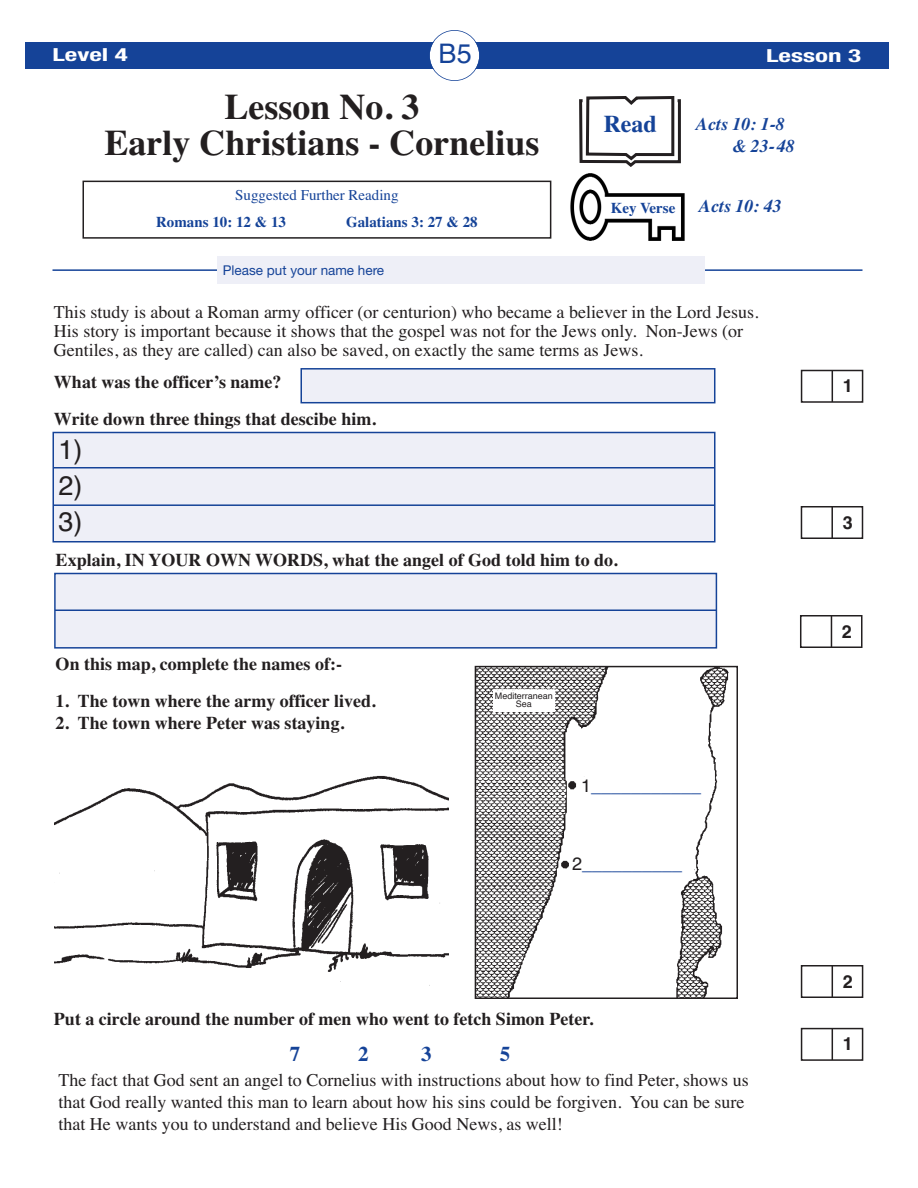
<style>
.page{position:relative;width:918px;height:1188px;background:#fff}
.page>*{position:absolute;margin:0;border:0;box-sizing:border-box;transform-origin:0 0}
.t1{font:700 36px/36px "Times";color:#231f20;text-align:center}
.t2{font:27px/36px "Helvetica";color:#231f20;text-align:justify}
.t3{font:27px "Helvetica";color:#154398}
.t4{font:700 24px "Times";color:#154398}
.t5{font:700 21px "Times";color:#154398}
.t6{font:18px/19.5px "Times";color:#231f20}
.t7{font:700 18px "Times";color:#231f20}
.t8{font:italic 700 18px/21.6px "Times";color:#154398}
.t9{font:18px "Helvetica";color:#154398}
.t10{font:700 condensed 18px "Helvetica Neue";color:#fff;scale:1.5 1}
.t11{font:700 18px "Helvetica";color:#231f20}
.t12{font:700 15px "Times";color:#154398}
.t13{font:15px "Times";color:#154398}
.t14{font:13.5px "Helvetica Neue";color:#154398}
.t15{font:9px/7.5px "Helvetica";color:#231f20;text-align:center}
.s1{color:#231f20}
</style>
<div class="page">
<div style="left:26px;top:42px;width:864px;height:27px;background:#154398"></div>
<div style="left:430px;top:31px;width:49px;height:49px;background:#fff;border-radius:50%"></div>
<div style="left:429px;top:30px;width:51px;height:51px;border:2px solid #154398;border-radius:50%"></div>
<div style="left:82px;top:181px;width:469px;height:58px;border:2px solid #231f20"></div>
<img style="left:570px;top:173px;width:115px;height:68px">
<svg style="left:579px;top:96px;width:102px;height:71px"></svg>
<hr style="left:52px;top:269px;width:810px;height:2px;background:#154398">
<div style="left:218px;top:256px;width:487px;height:28px;background:#eeeff7"></div>
<svg style="left:800px;top:369px;width:64px;height:34px"></svg>
<div style="left:841px;top:377px;width:18px;height:18px;background:#fff"></div>
<div style="left:302px;top:370px;width:412px;height:32px;background:#eeeff7"></div>
<div style="left:300px;top:368px;width:415px;height:35px;border:2px solid #154398"></div>
<svg style="left:800px;top:506px;width:64px;height:33px"></svg>
<div style="left:841px;top:513px;width:18px;height:18px;background:#fff"></div>
<svg style="left:52px;top:431px;width:664px;height:112px;background:#e1e5f1"></svg>
<svg style="left:800px;top:615px;width:63px;height:33px"></svg>
<div style="left:840px;top:622px;width:18px;height:18px;background:#fff"></div>
<svg style="left:54px;top:572px;width:664px;height:77px;background:#e0e4f1"></svg>
<svg style="left:800px;top:965px;width:64px;height:33px"></svg>
<div style="left:841px;top:972px;width:18px;height:18px;background:#fff"></div>
<img style="left:54px;top:775px;width:395px;height:211px">
<svg style="left:800px;top:1027px;width:64px;height:34px"></svg>
<div style="left:841px;top:1035px;width:18px;height:18px;background:#fff"></div>
<img style="left:478px;top:669px;width:251px;height:327px">
<div style="left:475px;top:666px;width:263px;height:333px;border:2px solid #231f20"></div>
<div style="left:493px;top:691px;width:62px;height:20px;background:#fff"></div>
<div style="left:580px;top:777px;width:125px;height:26px;background:#fff"></div>
<div style="left:571px;top:854px;width:122px;height:22px;background:#fff"></div>
<p class="t10" style="left:52px;top:44px;width:52px">Level 4</p>
<h2 class="t3" style="left:439px;top:44px;width:35px">B5</h2>
<p class="t10" style="left:766px;top:45px;width:65px">Lesson 3</p>
<h1 class="t1" style="left:105px;top:92px;width:437px">Lesson No. 3<br>Early Christians - Cornelius</h1>
<h3 class="t4" style="left:604px;top:116px;width:55px">Read</h3>
<p class="t8" style="left:732px;top:115px;width:64px;text-indent:-36px">Acts 10: 1-8 &amp; 23-48</p>
<p class="t13" style="left:235px;top:189px;width:165px">Suggested Further Reading</p>
<p class="t12" style="left:156px;top:216px;width:131px">Romans 10: 12 &amp; 13</p>
<p class="t12" style="left:346px;top:216px;width:133px">Galatians 3: 27 &amp; 28</p>
<p class="t12" style="left:611px;top:202px;width:66px">Key Verse</p>
<p class="t8" style="left:699px;top:197px;width:84px">Acts 10: 43</p>
<p class="t14" style="left:223px;top:265px;width:163px">Please put your name here</p>
<p class="t6" style="left:54px;top:303px;width:706px">This study is about a Roman army officer (or centurion) who became a believer in the Lord Jesus.<br>His story is important because it shows that the gospel was not for the Jews only. Non-Jews (or<br>Gentiles, as they are called) can also be saved, on exactly the same terms as Jews.</p>
<p class="t7" style="left:54px;top:375px;width:229px">What was the officer’s name?</p>
<p class="t11" style="left:843px;top:379px;width:12px">1</p>
<p class="t7" style="left:54px;top:412px;width:323px">Write down three things that descibe him.</p>
<h2 class="t2" style="left:59px;top:434px;width:26px">1)<br>2)<br>3)</h2>
<p class="t7" style="left:56px;top:553px;width:564px">Explain, IN YOUR OWN WORDS, what the angel of God told him to do.</p>
<p class="t7" style="left:56px;top:658px;width:288px">On this map, complete the names of:-</p>
<p class="t7" style="left:56px;top:694px;width:321px">1. The town where the army officer lived.</p>
<p class="t7" style="left:56px;top:716px;width:290px">2. The town where Peter was staying.</p>
<p class="t15" style="left:495px;top:693px;width:60px">Mediterranean<br>Sea</p>
<p class="t9" style="left:581px;top:779px;width:122px"><span class="s1">1</span>___________</p>
<p class="t9" style="left:572px;top:857px;width:112px"><span class="s1">2</span>__________</p>
<p class="t7" style="left:54px;top:1012px;width:541px">Put a circle around the number of men who went to fetch Simon Peter.</p>
<p class="t5" style="left:290px;top:1046px;width:12px">7</p>
<p class="t5" style="left:358px;top:1046px;width:12px">2</p>
<p class="t5" style="left:421px;top:1046px;width:12px">3</p>
<p class="t5" style="left:500px;top:1046px;width:12px">5</p>
<p class="t6" style="left:58px;top:1071px;width:692px;line-height:21.6px">The fact that God sent an angel to Cornelius with instructions about how to find Peter, shows us that God really wanted this man to learn about how his sins could be forgiven. You can be sure that He wants you to understand and believe His Good News, as well!</p>
<p class="t11" style="left:843px;top:516px;width:12px">3</p>
<p class="t11" style="left:842px;top:625px;width:12px">2</p>
<p class="t11" style="left:843px;top:975px;width:12px">2</p>
<p class="t11" style="left:843px;top:1038px;width:12px">1</p>
</div>
